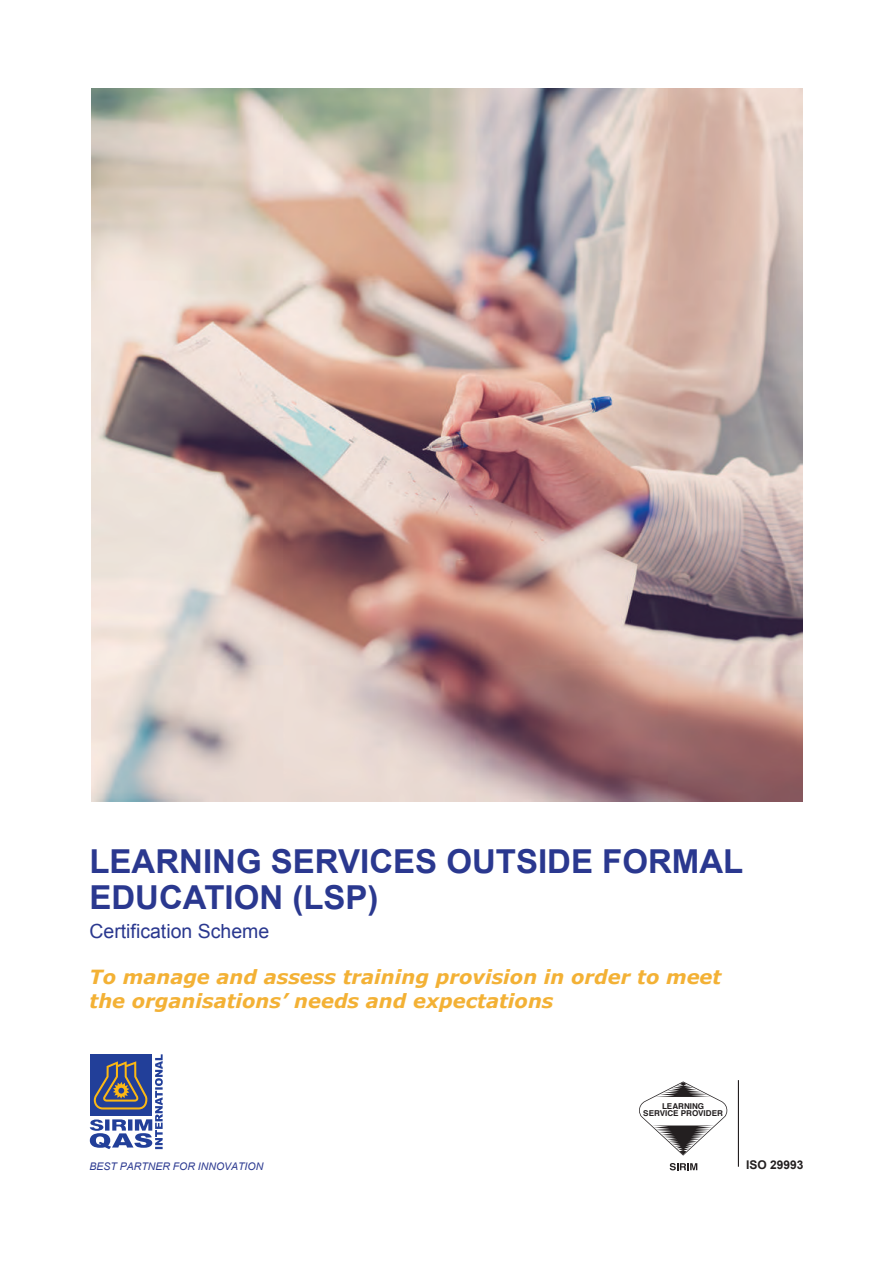
<style>
.page{position:relative;width:893px;height:1263px;background:#fff}
.page>*{position:absolute;margin:0;border:0;box-sizing:border-box;transform-origin:0 0}
.t1{font:700 33px/36px "Arial";color:#2a388f}
.t2{font:italic 700 19.5px/23.4px "Verdana";color:#f3b135}
.t3{font:19.5px "Arial";color:#2a388f}
.t4{font:700 12px "Arial";color:#231f20}
.t5{font:italic 10.5px "Arial";color:#2b3990}
.t6{font:700 8.1px/7.5px "Helvetica";color:#231f20;text-align:center}
</style>
<div class="page">
<svg style="left:90px;top:1054px;width:73px;height:95px"></svg>
<hr style="left:738px;top:1080px;width:1px;height:87px;background:#231f20">
<img style="left:92px;top:88px;width:710px;height:713px">
<svg style="left:670px;top:1163px;width:27px;height:7px"></svg>
<svg style="left:639px;top:1081px;width:88px;height:74px"></svg>
<hr style="left:163px;top:1209px;width:69px;height:1px;background:#070e14">
<hr style="left:804px;top:767px;width:69px;height:1px;background:#070e14">
<hr style="left:22px;top:589px;width:69px;height:1px;background:#070e14">
<div style="left:205px;top:19px;width:69px;height:70px;background:#fff"></div>
<hr style="left:206px;top:58px;width:68px;height:1px;background:#070e14">
<h1 class="t1" style="left:89px;top:844px;width:655px">LEARNING SERVICES OUTSIDE FORMAL<br>EDUCATION (LSP)</h1>
<p class="t3" style="left:89px;top:919px;width:181px">Certification Scheme</p>
<p class="t2" style="left:89px;top:966px;width:633px">To manage and assess training provision in order to meet the organisations’ needs and expectations</p>
<p class="t5" style="left:89px;top:1160px;width:175px">BEST PARTNER FOR INNOVATION</p>
<p class="t6" style="left:643px;top:1102px;width:81px">LEARNING<br>SERVICE PROVIDER</p>
<p class="t4" style="left:746px;top:1157px;width:59px">ISO 29993</p>
</div>
